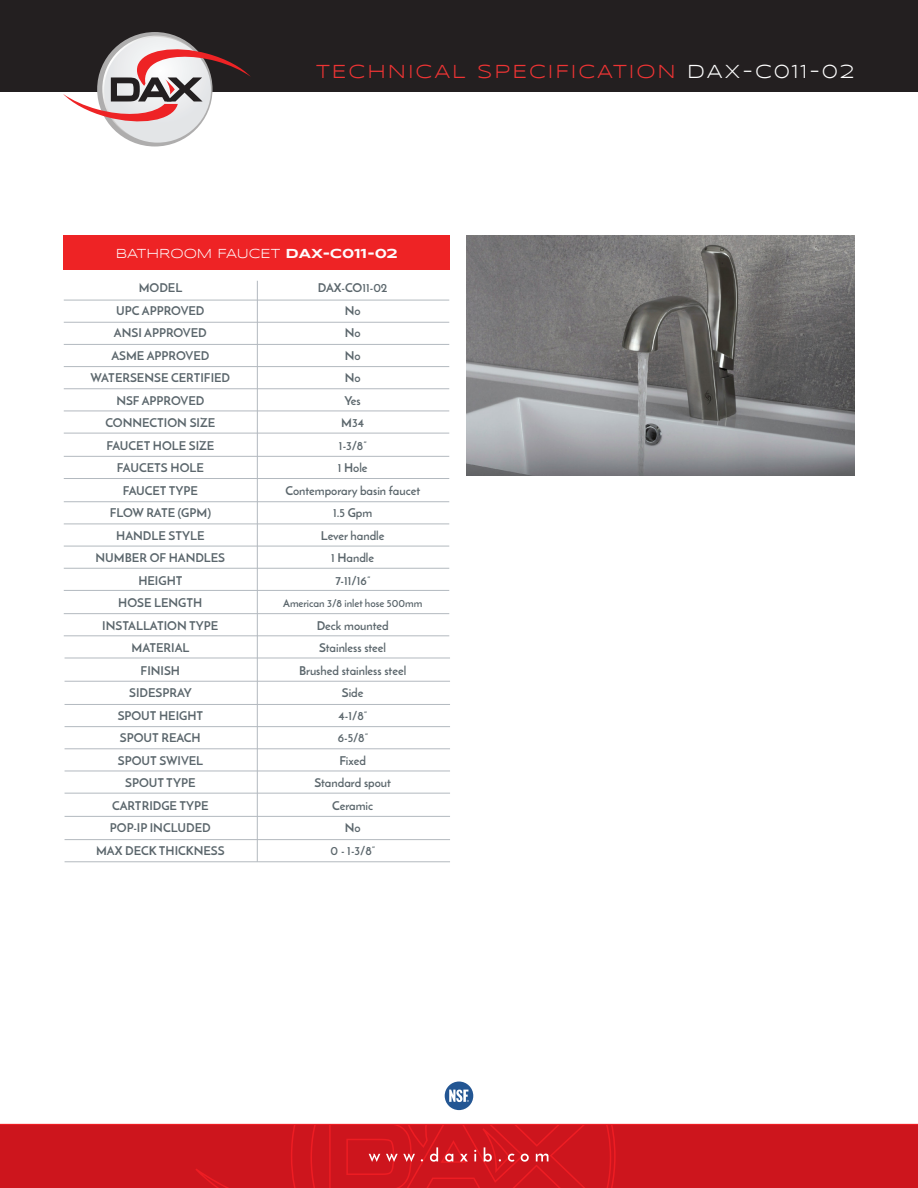
<style>
.page{position:relative;width:918px;height:1188px;background:#fff}
.page>*{position:absolute;margin:0;border:0;box-sizing:border-box;transform-origin:0 0}
.t1{font:19.5px "Syncopate";letter-spacing:.1em;color:#ee3434}
.t2{font:13.5px "Syncopate";color:#fefafc}
.t3{font:700 12px "Josefin Sans";color:#5b666c}
.t4{font:700 10.5px "Josefin Sans";color:#5b666c}
.s1{color:#fff}
.s2{font-weight:700}
</style>
<div class="page">
<div style="left:0;top:0;width:918px;height:91px;background:#231f20"></div>
<svg style="left:63px;top:36px;width:188px;height:107px"></svg>
<div style="left:0;top:1124px;width:918px;height:64px;background:#cd151d"></div>
<hr style="left:0;top:1124px;width:917px;height:1px;background:#ee1d23">
<svg style="left:195px;top:1125px;width:421px;height:63px"></svg>
<div style="left:64px;top:235px;width:386px;height:35px;background:#ee2325"></div>
<img style="left:466px;top:235px;width:388px;height:241px">
<svg style="left:445px;top:1082px;width:28px;height:28px"></svg>
<hr style="left:257px;top:281px;width:1px;height:581px;background:#b3b9bf">
<hr style="left:64px;top:300px;width:385px;height:1px;background:#b3b9bf">
<hr style="left:64px;top:322px;width:385px;height:1px;background:#b3b9bf">
<hr style="left:64px;top:344px;width:385px;height:1px;background:#b3b9bf">
<hr style="left:64px;top:366px;width:385px;height:1px;background:#b3b9bf">
<hr style="left:64px;top:388px;width:385px;height:1px;background:#b3b9bf">
<hr style="left:64px;top:411px;width:385px;height:1px;background:#b3b9bf">
<hr style="left:64px;top:433px;width:385px;height:1px;background:#b3b9bf">
<hr style="left:64px;top:456px;width:385px;height:1px;background:#b3b9bf">
<hr style="left:64px;top:478px;width:385px;height:1px;background:#b3b9bf">
<hr style="left:64px;top:501px;width:385px;height:1px;background:#b3b9bf">
<hr style="left:64px;top:524px;width:385px;height:1px;background:#b3b9bf">
<hr style="left:64px;top:546px;width:385px;height:1px;background:#b3b9bf">
<hr style="left:64px;top:568px;width:385px;height:1px;background:#b3b9bf">
<hr style="left:64px;top:590px;width:385px;height:1px;background:#b3b9bf">
<hr style="left:64px;top:613px;width:385px;height:1px;background:#b3b9bf">
<hr style="left:64px;top:635px;width:385px;height:1px;background:#b3b9bf">
<hr style="left:65px;top:658px;width:385px;height:1px;background:#b3b9bf">
<hr style="left:65px;top:681px;width:385px;height:1px;background:#b3b9bf">
<hr style="left:65px;top:704px;width:385px;height:1px;background:#b3b9bf">
<hr style="left:65px;top:726px;width:385px;height:1px;background:#b3b9bf">
<hr style="left:65px;top:748px;width:385px;height:1px;background:#b3b9bf">
<hr style="left:65px;top:771px;width:385px;height:1px;background:#b3b9bf">
<hr style="left:65px;top:793px;width:385px;height:1px;background:#b3b9bf">
<hr style="left:65px;top:816px;width:385px;height:1px;background:#b3b9bf">
<hr style="left:65px;top:839px;width:385px;height:1px;background:#b3b9bf">
<hr style="left:65px;top:861px;width:385px;height:1px;background:#b3b9bf">
<p class="t1" style="left:316px;top:61px;width:540px">TECHNICAL SPECIFICATION <span class="s1">DAX-C011-02</span></p>
<p class="t2" style="left:116px;top:245px;width:283px">BATHROOM FAUCET <span class="s2">DAX-C011-02</span></p>
<p class="t3" style="left:139px;top:281px;width:45px">MODEL</p>
<p class="t3" style="left:116px;top:303px;width:90px">UPC APPROVED</p>
<p class="t3" style="left:114px;top:326px;width:94px">ANSI APPROVED</p>
<p class="t3" style="left:111px;top:348px;width:99px">ASME APPROVED</p>
<p class="t3" style="left:91px;top:371px;width:141px">WATERSENSE CERTIFIED</p>
<p class="t3" style="left:116px;top:393px;width:89px">NSF APPROVED</p>
<p class="t3" style="left:106px;top:416px;width:111px">CONNECTION SIZE</p>
<p class="t3" style="left:106px;top:438px;width:109px">FAUCET HOLE SIZE</p>
<p class="t3" style="left:117px;top:461px;width:88px">FAUCETS HOLE</p>
<p class="t3" style="left:123px;top:483px;width:77px">FAUCET TYPE</p>
<p class="t3" style="left:110px;top:506px;width:103px">FLOW RATE (GPM)</p>
<p class="t3" style="left:116px;top:528px;width:90px">HANDLE STYLE</p>
<p class="t3" style="left:96px;top:551px;width:131px">NUMBER OF HANDLES</p>
<p class="t3" style="left:138px;top:573px;width:46px">HEIGHT</p>
<p class="t3" style="left:118px;top:596px;width:86px">HOSE LENGTH</p>
<p class="t3" style="left:102px;top:618px;width:118px">INSTALLATION TYPE</p>
<p class="t3" style="left:132px;top:641px;width:59px">MATERIAL</p>
<p class="t3" style="left:141px;top:663px;width:41px">FINISH</p>
<p class="t3" style="left:129px;top:686px;width:64px">SIDESPRAY</p>
<p class="t3" style="left:118px;top:708px;width:87px">SPOUT HEIGHT</p>
<p class="t3" style="left:120px;top:731px;width:82px">SPOUT REACH</p>
<p class="t3" style="left:118px;top:753px;width:87px">SPOUT SWIVEL</p>
<p class="t3" style="left:125px;top:776px;width:72px">SPOUT TYPE</p>
<p class="t3" style="left:112px;top:798px;width:98px">CARTRIDGE TYPE</p>
<p class="t3" style="left:110px;top:821px;width:102px">POP-IP INCLUDED</p>
<p class="t3" style="left:96px;top:843px;width:130px">MAX DECK THICKNESS</p>
<p class="t3" style="left:318px;top:281px;width:71px">DAX-CO11-02</p>
<p class="t3" style="left:345px;top:303px;width:17px">No</p>
<p class="t3" style="left:345px;top:326px;width:17px">No</p>
<p class="t3" style="left:345px;top:348px;width:17px">No</p>
<p class="t3" style="left:345px;top:371px;width:17px">No</p>
<p class="t3" style="left:345px;top:393px;width:18px">Yes</p>
<p class="t3" style="left:341px;top:416px;width:24px">M34</p>
<p class="t3" style="left:339px;top:438px;width:29px">1-3/8”</p>
<p class="t3" style="left:338px;top:461px;width:31px">1 Hole</p>
<p class="t3" style="left:285px;top:483px;width:136px">Contemporary basin faucet</p>
<p class="t3" style="left:333px;top:506px;width:41px">1.5 Gpm</p>
<p class="t3" style="left:321px;top:528px;width:65px">Lever handle</p>
<p class="t3" style="left:331px;top:551px;width:45px">1 Handle</p>
<p class="t3" style="left:335px;top:573px;width:37px">7-11/16”</p>
<p class="t4" style="left:283px;top:597px;width:141px">American 3/8 inlet hose 500mm</p>
<p class="t3" style="left:317px;top:618px;width:73px">Deck mounted</p>
<p class="t3" style="left:319px;top:641px;width:68px">Stainless steel</p>
<p class="t3" style="left:299px;top:663px;width:109px">Brushed stainless steel</p>
<p class="t3" style="left:342px;top:686px;width:23px">Side</p>
<p class="t3" style="left:339px;top:708px;width:30px">4-1/8”</p>
<p class="t3" style="left:338px;top:731px;width:32px">6-5/8”</p>
<p class="t3" style="left:339px;top:753px;width:28px">Fixed</p>
<p class="t3" style="left:315px;top:776px;width:78px">Standard spout</p>
<p class="t3" style="left:332px;top:798px;width:43px">Ceramic</p>
<p class="t3" style="left:345px;top:821px;width:17px">No</p>
<p class="t3" style="left:331px;top:843px;width:46px">0 - 1-3/8”</p>
</div>
